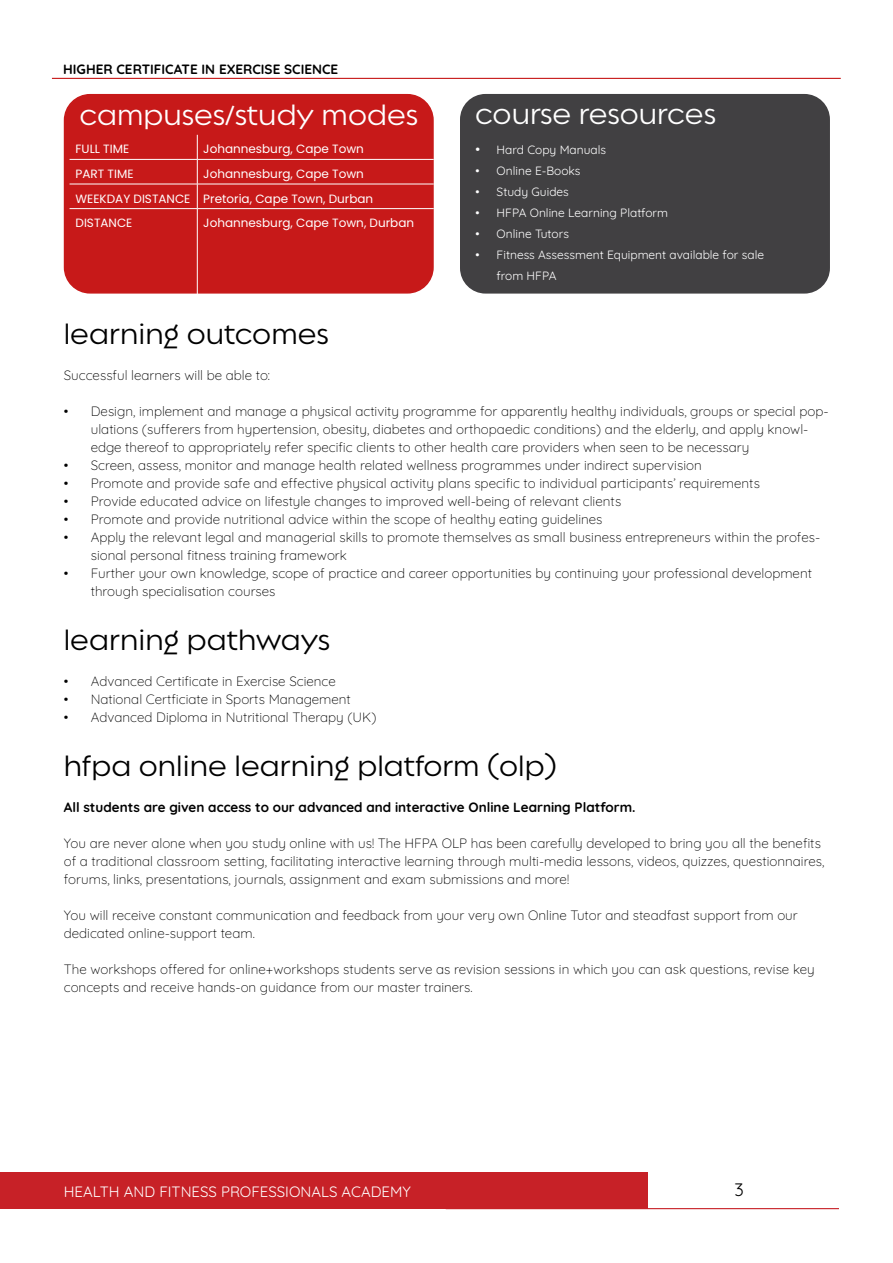
<style>
.page{position:relative;width:893px;height:1263px;background:#fff}
.page>*{position:absolute;margin:0;border:0;box-sizing:border-box;transform-origin:0 0}
.t1{font:500 30px "Regulator Nova";color:#000}
.t2{font:500 30px "Regulator Nova";color:#fff}
.t3{font:18px "Quicksand";color:#000}
.t4{font:15px "Quicksand";color:#fff}
.t5{font:300 13.5px/18px "Quicksand";color:#000}
.t6{font:700 13.5px "Quicksand";color:#000}
.t7{font:12px/21px "Quicksand";color:#fff}
.t8{font:12px/24.6px "Poppins";color:#fff}
.s1{font-size:13.5px}
</style>
<div class="page">
<hr style="left:446px;top:1208px;width:393px;height:1px;background:#c72127">
<div style="left:0;top:1172px;width:647px;height:37px;background:#c72127"></div>
<hr style="left:52px;top:78px;width:789px;height:1px;background:#c71919">
<div style="left:65px;top:95px;width:368px;height:198px;background:#c71919;border-radius:26px"></div>
<div style="left:64px;top:94px;width:370px;height:200px;border:2px solid #c71919;border-radius:26px"></div>
<div style="left:460px;top:94px;width:370px;height:200px;background:#414042;border-radius:26px"></div>
<hr style="left:70px;top:159px;width:127px;height:1px;background:#fff">
<hr style="left:197px;top:159px;width:237px;height:1px;background:#fff">
<hr style="left:70px;top:184px;width:127px;height:1px;background:#fff">
<hr style="left:197px;top:184px;width:237px;height:1px;background:#fff">
<svg style="left:197px;top:135px;width:1px;height:73px"></svg>
<hr style="left:70px;top:208px;width:127px;height:1px;background:#fff">
<hr style="left:197px;top:208px;width:237px;height:1px;background:#fff">
<hr style="left:197px;top:209px;width:1px;height:90px;background:#fff">
<p class="t6" style="left:63px;top:58px;width:277px">HIGHER CERTIFICATE IN EXERCISE SCIENCE</p>
<h1 class="t2" style="left:80px;top:99px;width:340px">campuses/study modes</h1>
<h1 class="t2" style="left:475px;top:98px;width:242px">course resources</h1>
<p class="t7" style="left:475px;top:138px;width:132px"><span class="s1">•</span> Hard Copy Manuals</p>
<p class="t7" style="left:475px;top:159px;width:107px">• Online E-Books</p>
<p class="t7" style="left:475px;top:180px;width:95px">• Study Guides</p>
<p class="t7" style="left:475px;top:201px;width:194px">• HFPA Online Learning Platform</p>
<p class="t7" style="left:475px;top:222px;width:95px">• Online Tutors</p>
<p class="t7" style="left:497px;top:243px;width:269px;text-indent:-21px">• Fitness Assessment Equipment available for sale from HFPA</p>
<p class="t8" style="left:76px;top:137px;width:55px">FULL TIME</p>
<p class="t8" style="left:203px;top:137px;width:162px">Johannesburg, Cape Town</p>
<p class="t8" style="left:76px;top:162px;width:59px">PART TIME</p>
<p class="t8" style="left:76px;top:162px;width:299px;text-indent:128px">Johannesburg, Cape Town<br>WEEKDAY DISTANCE Pretoria, Cape Town, Durban<br>DISTANCE</p>
<p class="t8" style="left:203px;top:211px;width:212px">Johannesburg, Cape Town, Durban</p>
<h1 class="t1" style="left:64px;top:318px;width:267px">learning outcomes</h1>
<p class="t5" style="left:64px;top:365px;width:208px">Successful learners will be able to:</p>
<p class="t5" style="left:91px;top:401px;width:739px;text-indent:-27px">• Design, implement and manage a physical activity programme for apparently healthy individuals, groups or special pop&shy;ulations (sufferers from hypertension, obesity, diabetes and orthopaedic conditions) and the elderly, and apply knowl&shy;edge thereof to appropriately refer specific clients to other health care providers when seen to be necessary</p>
<p class="t5" style="left:64px;top:455px;width:639px">• Screen, assess, monitor and manage health related wellness programmes under indirect supervision</p>
<p class="t5" style="left:64px;top:473px;width:698px">• Promote and provide safe and effective physical activity plans specific to individual participants’ requirements</p>
<p class="t5" style="left:64px;top:491px;width:559px">• Provide educated advice on lifestyle changes to improved well-being of relevant clients</p>
<p class="t5" style="left:64px;top:509px;width:540px">• Promote and provide nutritional advice within the scope of healthy eating guidelines</p>
<p class="t5" style="left:91px;top:527px;width:731px;text-indent:-27px">• Apply the relevant legal and managerial skills to promote themselves as small business entrepreneurs within the profes&shy;sional personal fitness training framework</p>
<p class="t5" style="left:91px;top:563px;width:723px;text-indent:-27px">• Further your own knowledge, scope of practice and career opportunities by continuing your professional development through specialisation courses</p>
<h1 class="t1" style="left:64px;top:624px;width:268px">learning pathways</h1>
<p class="t5" style="left:64px;top:671px;width:274px">• Advanced Certificate in Exercise Science</p>
<p class="t5" style="left:64px;top:689px;width:288px">• National Certficiate in Sports Management</p>
<p class="t5" style="left:64px;top:707px;width:314px">• Advanced Diploma in Nutritional Therapy (UK)</p>
<h1 class="t1" style="left:64px;top:750px;width:494px">hfpa online learning platform (olp)</h1>
<p class="t6" style="left:64px;top:797px;width:573px">All students are given access to our advanced and interactive Online Learning Platform.</p>
<p class="t5" style="left:64px;top:833px;width:762px">You are never alone when you study online with us! The HFPA OLP has been carefully developed to bring you all the benefits of a traditional classroom setting, facilitating interactive learning through multi-media lessons, videos, quizzes, questionnaires, forums, links, presentations, journals, assignment and exam submissions and more!</p>
<p class="t5" style="left:64px;top:905px;width:736px">You will receive constant communication and feedback from your very own Online Tutor and steadfast support from our dedicated online-support team.</p>
<p class="t5" style="left:64px;top:959px;width:752px">The workshops offered for online+workshops students serve as revision sessions in which you can ask questions, revise key concepts and receive hands-on guidance from our master trainers.</p>
<p class="t4" style="left:64px;top:1180px;width:349px">HEALTH AND FITNESS PROFESSIONALS ACADEMY</p>
<h2 class="t3" style="left:734px;top:1175px;width:11px">3</h2>
</div>
